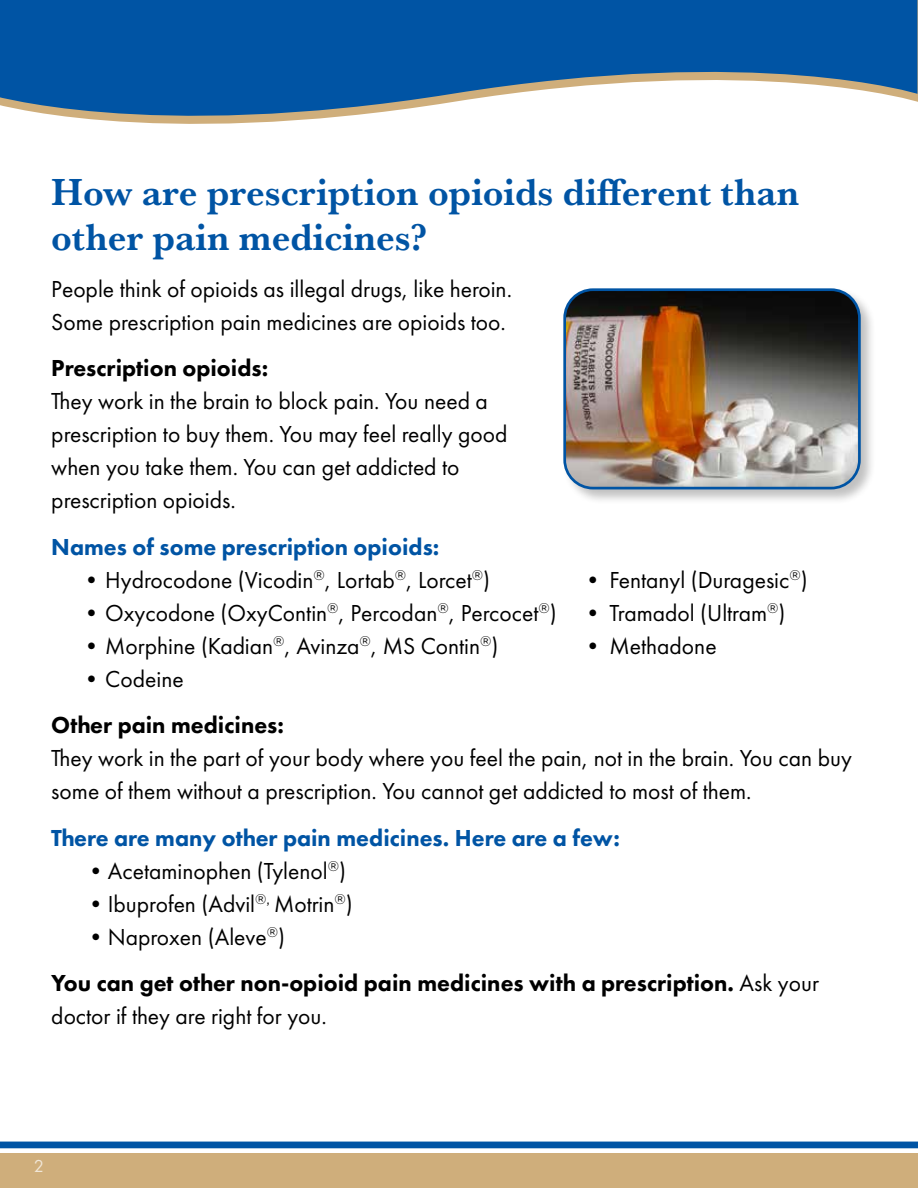
<style>
.page{position:relative;width:918px;height:1188px;background:#fff}
.page>*{position:absolute;margin:0;border:0;box-sizing:border-box;transform-origin:0 0}
.t1{font:700 39px/45px "Baskerville URW";color:#0054a4}
.t2{font:24px/33px "Futura PT";color:#000}
.t3{font:800 24px/46.5px "Futura PT";color:#000}
.t4{font:800 24px "Futura PT";color:#0054a4}
.t5{font:18px "Futura PT";color:#fff}
.s1{font-weight:400}
</style>
<div class="page">
<div style="left:0;top:1142px;width:918px;height:6px;background:#0054a4"></div>
<div style="left:0;top:1153px;width:918px;height:35px;background:#cfae7b"></div>
<svg style="left:0;top:0;width:917px;height:124px;fill:#0054a4"></svg>
<svg style="left:917px;top:0;width:1px;height:102px"></svg>
<div style="left:562px;top:287px;width:315px;height:218px;background:#000;opacity:.25"></div>
<img style="left:565px;top:290px;width:294px;height:198px">
<div style="left:563px;top:288px;width:298px;height:201px;border:3px solid #0054a4;border-radius:28px"></div>
<h1 class="t1" style="left:51px;top:169px;width:750px">How are prescription opioids different than other pain medicines?</h1>
<p class="t2" style="left:51px;top:272px;width:462px">People think of opioids as illegal drugs, like heroin.<br>Some prescription pain medicines are opioids too.</p>
<p class="t3" style="left:51px;top:345px;width:218px">Prescription opioids:</p>
<p class="t2" style="left:51px;top:385px;width:458px">They work in the brain to block pain. You need a prescription to buy them. You may feel really good when you take them. You can get addicted to prescription opioids.</p>
<p class="t4" style="left:51px;top:532px;width:390px">Names of some prescription opioids:</p>
<p class="t2" style="left:80px;top:563px;width:412px">•Hydrocodone (Vicodin<sup>®</sup>, Lortab<sup>®</sup>, Lorcet<sup>®</sup>)</p>
<p class="t2" style="left:80px;top:596px;width:478px">•Oxycodone (OxyContin<sup>®</sup>, Percodan<sup>®</sup>, Percocet<sup>®</sup>)</p>
<p class="t2" style="left:80px;top:629px;width:420px">•Morphine (Kadian<sup>®</sup>, Avinza<sup>®</sup>, MS Contin<sup>®</sup>)</p>
<p class="t2" style="left:80px;top:662px;width:105px">•Codeine</p>
<p class="t3" style="left:51px;top:702px;width:234px">Other pain medicines:</p>
<p class="t2" style="left:51px;top:742px;width:802px">They work in the part of your body where you feel the pain, not in the brain. You can buy some of them without a prescription. You cannot get addicted to most of them.</p>
<p class="t4" style="left:51px;top:823px;width:570px">There are many other pain medicines. Here are a few:</p>
<p class="t2" style="left:84px;top:854px;width:263px">•Acetaminophen (Tylenol<sup>®</sup>)</p>
<p class="t2" style="left:84px;top:887px;width:270px">•Ibuprofen (Advil<sup>®,</sup> Motrin<sup>®</sup>)</p>
<p class="t3" style="left:51px;top:913px;width:769px;text-indent:33px"><span class="s1">•Naproxen (Aleve</span><sup>®</sup><span class="s1">)<br></span>You can get other non-opioid pain medicines with a prescription. <span class="s1">Ask your</span></p>
<p class="t2" style="left:51px;top:1000px;width:277px">doctor if they are right for you.</p>
<p class="t2" style="left:581px;top:563px;width:228px">• Fentanyl (Duragesic<sup>®</sup>)</p>
<p class="t2" style="left:581px;top:596px;width:206px">• Tramadol (Ultram<sup>®</sup>)</p>
<p class="t2" style="left:581px;top:629px;width:137px">• Methadone</p>
<p class="t5" style="left:34px;top:1155px;width:12px">2</p>
</div>
